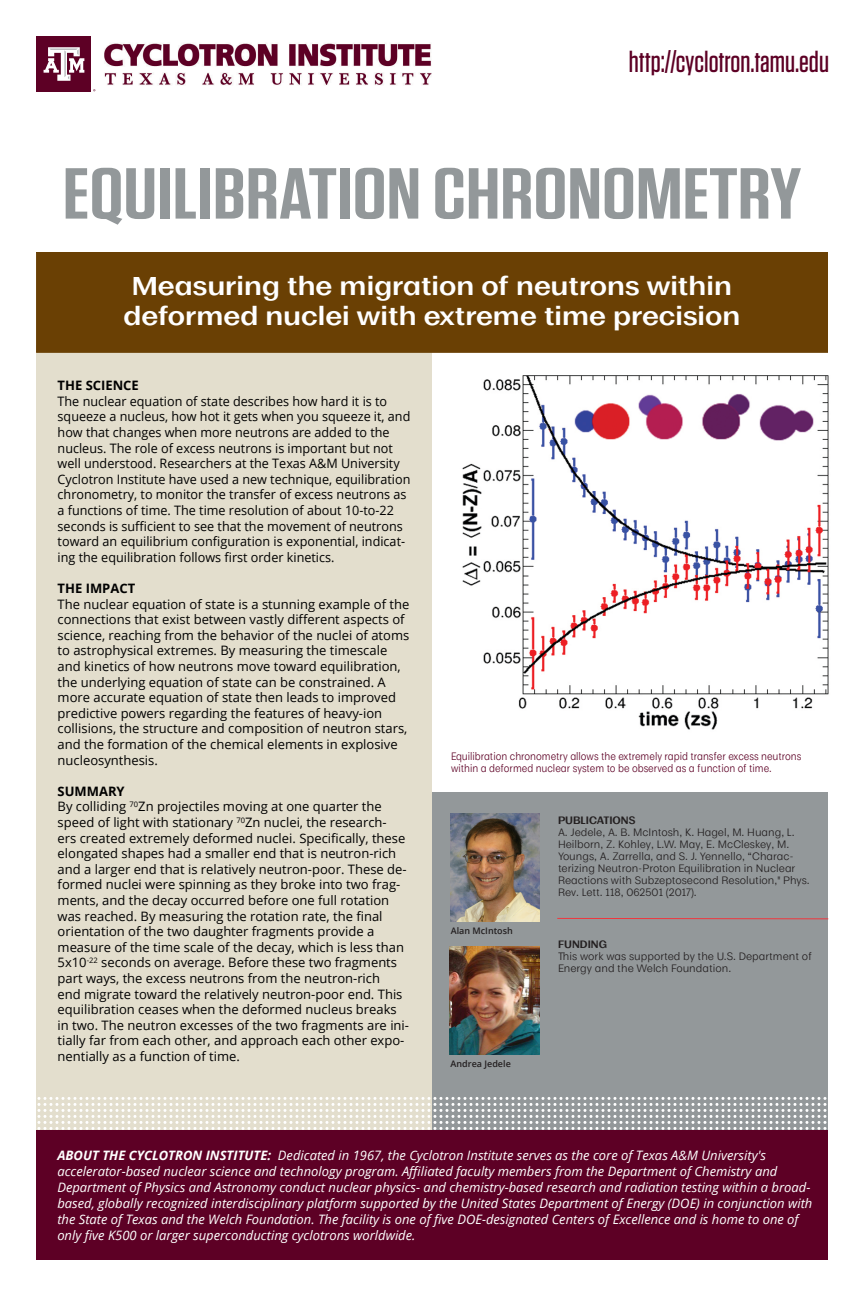
<style>
.page{position:relative;width:864px;height:1296px;background:#fff}
.page>*{position:absolute;margin:0;border:0;box-sizing:border-box;transform-origin:0 0}
.t1{font:600 72px "Tungsten";color:#93989a;scale:1.25 1}
.t2{font:500 30px "Tungsten";color:#5d0025}
.t3{font:600 24px/30px "Moriston";color:#fff;text-align:center;scale:1.1 1}
.t4{font:13px/15.6px "Open Sans";color:#000}
.t5{font:italic 13px/16px "Open Sans";color:#fff}
.t6{font:700 13px "Open Sans";color:#000}
.t7{font:10px/12px "Moriston";color:#231f20}
.t8{font:10px/12px "Moriston";color:#5d0025;scale:.9 1}
.t9{font:600 10px "Moriston";color:#231f20}
.t10{font:600 9px "Open Sans";color:#231f20}
.s1{font-weight:700}
</style>
<div class="page">
<div style="left:432px;top:792px;width:396px;height:341px;background:#93989a"></div>
<div style="left:36px;top:345px;width:396px;height:787px;background:#e3decd"></div>
<svg style="left:37px;top:1097px;width:789px;height:33px"></svg>
<div style="left:37px;top:36px;width:54px;height:55px;background:#5d0025"></div>
<svg style="left:44px;top:47px;width:40px;height:34px"></svg>
<img style="left:104px;top:43px;width:328px;height:42px">
<div style="left:36px;top:1130px;width:792px;height:130px;background:#5d0025"></div>
<svg style="left:557px;top:917px;width:272px;height:3px"></svg>
<img style="left:450px;top:946px;width:90px;height:109px">
<img style="left:462px;top:375px;width:375px;height:355px">
<img style="left:450px;top:813px;width:90px;height:109px">
<div style="left:36px;top:252px;width:792px;height:101px;background:#6a4004;border:1px solid #6a4004"></div>
<p class="t2" style="left:629px;top:46px;width:202px">http://cyclotron.tamu.edu</p>
<p class="t1" style="left:63px;top:156px;width:592px">EQUILIBRATION CHRONOMETRY</p>
<p class="t3" style="left:124px;top:269px;width:562px">Measuring the migration of neutrons within deformed nuclei with extreme time precision</p>
<p class="t4" style="left:58px;top:377px;width:354px"><span class="s1">THE SCIENCE<br></span>The nuclear equation of state describes how hard it is to squeeze a nucleus, how hot it gets when you squeeze it, and how that changes when more neutrons are added to the nucleus. The role of excess neutrons is important but not well understood. Researchers at the Texas A&amp;M University Cyclotron Institute have used a new technique, equilibration chronometry, to monitor the transfer of excess neutrons as a functions of time. The time resolution of about 10-to-22 seconds is sufficient to see that the movement of neutrons toward an equilibrium configuration is exponential, indicat&shy;ing the equilibration follows first order kinetics.</p>
<p class="t6" style="left:58px;top:579px;width:79px">THE IMPACT</p>
<p class="t4" style="left:58px;top:596px;width:353px">The nuclear equation of state is a stunning example of the connections that exist between vastly different aspects of science, reaching from the behavior of the nuclei of atoms to astrophysical extremes. By measuring the timescale and kinetics of how neutrons move toward equilibration, the underlying equation of state can be constrained. A more accurate equation of state then leads to improved predictive powers regarding the features of heavy-ion collisions, the structure and composition of neutron stars, and the formation of the chemical elements in explosive nucleosynthesis.</p>
<p class="t6" style="left:58px;top:782px;width:69px">SUMMARY</p>
<p class="t4" style="left:58px;top:798px;width:351px">By colliding <sup>70</sup>Zn projectiles moving at one quarter the speed of light with stationary <sup>70</sup>Zn nuclei, the research&shy;ers created extremely deformed nuclei. Specifically, these elongated shapes had a smaller end that is neutron-rich and a larger end that is relatively neutron-poor. These de&shy;formed nuclei were spinning as they broke into two frag&shy;ments, and the decay occurred before one full rotation</p>
<p class="t4" style="left:58px;top:908px;width:353px">was reached. By measuring the rotation rate, the final orientation of the two daughter fragments provide a measure of the time scale of the decay, which is less than 5x10<sup>-22</sup> seconds on average. Before these two fragments part ways, the excess neutrons from the neutron-rich<br>end migrate toward the relatively neutron-poor end. This equilibration ceases when the deformed nucleus breaks in two. The neutron excesses of the two fragments are ini&shy;tially far from each other, and approach each other expo&shy;nentially as a function of time.</p>
<p class="t8" style="left:451px;top:749px;width:391px">Equilibration chronometry allows the extremely rapid transfer excess neutrons within a deformed nuclear system to be observed as a function of time.</p>
<p class="t10" style="left:451px;top:925px;width:64px">Alan McIntosh</p>
<p class="t10" style="left:451px;top:1058px;width:62px">Andrea Jedele</p>
<p class="t9" style="left:558px;top:812px;width:79px">PUBLICATIONS</p>
<p class="t7" style="left:558px;top:826px;width:253px">A. Jedele, A. B. McIntosh, K. Hagel, M. Huang, L.<br>Heilborn, Z. Kohley, L.W. May, E. McCleskey, M.<br>Youngs, A. Zarrella, and S. J. Yennello, “Charac&shy;terizing Neutron-Proton Equilibration in Nuclear Reactions with Subzeptosecond Resolution," Phys.<br>Rev. Lett. 118, 062501 (2017).</p>
<p class="t9" style="left:558px;top:936px;width:50px">FUNDING</p>
<p class="t7" style="left:558px;top:949px;width:255px">This work was supported by the U.S. Department of<br>Energy and the Welch Foundation.</p>
<p class="t5" style="left:57px;top:1147px;width:757px"><span class="s1">ABOUT THE CYCLOTRON INSTITUTE:</span> Dedicated in 1967, the Cyclotron Institute serves as the core of Texas A&amp;M University's accelerator-based nuclear science and technology program. Affiliated faculty members from the Department of Chemistry and Department of Physics and Astronomy conduct nuclear physics- and chemistry-based research and radiation testing within a broad&shy;based, globally recognized interdisciplinary platform supported by the United States Department of Energy (DOE) in conjunction with the State of Texas and the Welch Foundation. The facility is one of five DOE-designated Centers of Excellence and is home to one of only five K500 or larger superconducting cyclotrons worldwide.</p>
</div>
